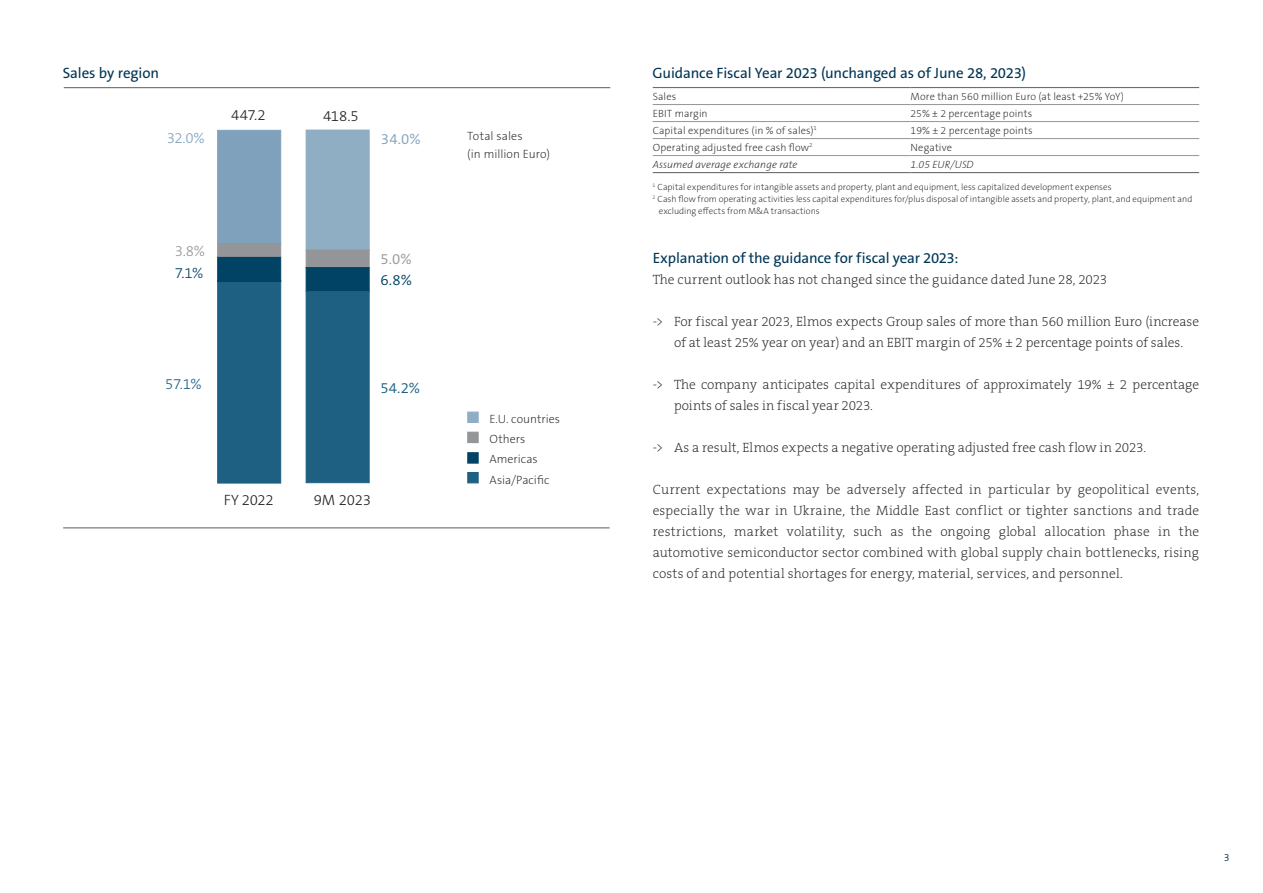
<style>
.page{position:relative;width:1263px;height:893px;background:#fff}
.page>*{position:absolute;margin:0;border:0;box-sizing:border-box;transform-origin:0 0}
.t1{font:15px "The Sans B W5 Plain";letter-spacing:-.01em;color:#003555}
.t2{font:300 15px "The Sans B W3";letter-spacing:-.015em;color:#231f20}
.t3{font:300 15px "The Sans B W4";color:#1d6082}
.t4{font:300 15px "The Sans B W4";color:#80a1bb}
.t5{font:300 15px "The Sans B W3";color:#1d6082}
.t6{font:300 15px "The Sans B W3";color:#80a1bb}
.t7{font:300 15px "The Sans B W4";color:#004364}
.t8{font:300 15px "The Sans B W4";color:#939598}
.t9{font:300 15px "The Sans B W3";color:#004364}
.t10{font:300 15px "The Sans B W3";color:#939598}
.t11{font:200 13.5px/21px "The Serif B W2";letter-spacing:.005em;color:#231f20;text-align:center}
.t12{font:200 12px/20.1px "The Sans B W2";color:#231f20}
.t13{font:200 10.5px "The Sans B W2";letter-spacing:.01em;color:#231f20}
.t14{font:italic 200 10.5px "The Sans B W2";letter-spacing:.005em;color:#231f20}
.t15{font:300 10.5px "The Sans B W4";color:#003555}
.t16{font:200 9px "The Sans B W2";letter-spacing:.005em;color:#231f20}
</style>
<div class="page">
<hr style="left:64px;top:87px;width:546px;height:1px;background:#6c6d70">
<hr style="left:63px;top:527px;width:547px;height:1px;background:#6c6d70">
<div style="left:467px;top:452px;width:12px;height:12px;background:#004364;border:1px solid #004364"></div>
<div style="left:467px;top:412px;width:12px;height:11px;background:#8fadc3;border:1px solid #8fadc3"></div>
<div style="left:467px;top:472px;width:12px;height:11px;background:#1d6082;border:1px solid #1d6082"></div>
<div style="left:467px;top:432px;width:12px;height:11px;background:#939598;border:1px solid #939598"></div>
<div style="left:217px;top:280px;width:64px;height:203px;background:#1d6082;border:1px solid #1d6082"></div>
<div style="left:217px;top:256px;width:64px;height:26px;background:#004364;border:1px solid #004364"></div>
<div style="left:217px;top:130px;width:64px;height:114px;background:#80a1bb;border:1px solid #80a1bb"></div>
<div style="left:217px;top:243px;width:64px;height:14px;background:#939598;border:1px solid #939598"></div>
<hr style="left:653px;top:104px;width:257px;height:1px;background:#939598">
<hr style="left:910px;top:104px;width:289px;height:1px;background:#939598">
<hr style="left:653px;top:121px;width:257px;height:1px;background:#939598">
<hr style="left:910px;top:121px;width:289px;height:1px;background:#939598">
<hr style="left:653px;top:138px;width:257px;height:1px;background:#939598">
<hr style="left:910px;top:138px;width:289px;height:1px;background:#939598">
<hr style="left:653px;top:155px;width:257px;height:1px;background:#939598">
<hr style="left:910px;top:155px;width:289px;height:1px;background:#939598">
<hr style="left:653px;top:87px;width:257px;height:1px;background:#6c6d70">
<hr style="left:910px;top:87px;width:289px;height:1px;background:#6c6d70">
<hr style="left:653px;top:172px;width:257px;height:1px;background:#6c6d70">
<hr style="left:910px;top:172px;width:289px;height:1px;background:#6c6d70">
<div style="left:306px;top:130px;width:63px;height:120px;background:#8fadc3"></div>
<div style="left:306px;top:250px;width:63px;height:18px;background:#939598"></div>
<div style="left:306px;top:267px;width:63px;height:25px;background:#004364"></div>
<div style="left:306px;top:291px;width:63px;height:192px;background:#1d6082"></div>
<p class="t1" style="left:63px;top:64px;width:98px">Sales by region</p>
<p class="t6" style="left:167px;top:129px;width:40px">32.0%</p>
<p class="t2" style="left:231px;top:105px;width:36px">447.2</p>
<p class="t10" style="left:175px;top:242px;width:32px">3.8%</p>
<p class="t9" style="left:175px;top:263px;width:30px">7.1%</p>
<p class="t5" style="left:165px;top:375px;width:38px">57.1%</p>
<p class="t2" style="left:224px;top:490px;width:52px">FY 2022</p>
<p class="t2" style="left:323px;top:106px;width:37px">418.5</p>
<p class="t4" style="left:381px;top:129px;width:41px">34.0%</p>
<p class="t8" style="left:381px;top:249px;width:32px">5.0%</p>
<p class="t7" style="left:381px;top:270px;width:33px">6.8%</p>
<p class="t3" style="left:380px;top:378px;width:41px">54.2%</p>
<p class="t2" style="left:314px;top:490px;width:59px">9M 2023</p>
<p class="t12" style="left:467px;top:127px;width:84px;line-height:18.1px">Total sales<br>(in million Euro)</p>
<p class="t12" style="left:489px;top:409px;width:72px">E.U. countries<br>Others<br>Americas<br>Asia/Pacific</p>
<p class="t1" style="left:652px;top:64px;width:375px">Guidance Fiscal Year 2023 (unchanged as of June 28, 2023)</p>
<p class="t13" style="left:653px;top:90px;width:25px">Sales</p>
<p class="t13" style="left:910px;top:90px;width:215px">More than 560 million Euro (at least +25% YoY)</p>
<p class="t13" style="left:653px;top:107px;width:56px">EBIT margin</p>
<p class="t13" style="left:910px;top:107px;width:123px">25% ± 2 percentage points</p>
<p class="t13" style="left:653px;top:124px;width:166px">Capital expenditures (in % of sales)<sup>1</sup></p>
<p class="t13" style="left:910px;top:124px;width:124px">19% ± 2 percentage points</p>
<p class="t13" style="left:653px;top:141px;width:161px">Operating adjusted free cash flow<sup>2</sup></p>
<p class="t13" style="left:910px;top:141px;width:43px">Negative</p>
<p class="t14" style="left:653px;top:158px;width:146px">Assumed average exchange rate</p>
<p class="t14" style="left:910px;top:158px;width:65px">1.05 EUR/USD</p>
<p class="t16" style="left:652px;top:181px;width:461px"><sup>1</sup> Capital expenditures for intangible assets and property, plant and equipment, less capitalized development expenses</p>
<p class="t16" style="left:652px;top:193px;width:541px"><sup>2</sup> Cash flow from operating activities less capital expenditures for/plus disposal of intangible assets and property, plant, and equipment and</p>
<p class="t16" style="left:659px;top:205px;width:163px">excluding effects from M&amp;A transactions</p>
<p class="t1" style="left:653px;top:248px;width:307px">Explanation of the guidance for fiscal year 2023:</p>
<p class="t11" style="left:653px;top:269px;width:456px">The current outlook has not changed since the guidance dated June 28, 2023</p>
<p class="t11" style="left:653px;top:311px;width:548px">-&gt; For fiscal year 2023, Elmos expects Group sales of more than 560 million Euro (increase of at least 25% year on year) and an EBIT margin of 25% ± 2 percentage points of sales.</p>
<p class="t11" style="left:674px;top:374px;width:527px;text-align:left;text-indent:-21px">-&gt; The company anticipates capital expenditures of approximately 19% ± 2 percentage points of sales in fiscal year 2023.</p>
<p class="t11" style="left:653px;top:437px;width:495px">-&gt; As a result, Elmos expects a negative operating adjusted free cash flow in 2023.</p>
<p class="t11" style="left:653px;top:479px;width:548px;text-align:justify">Current expectations may be adversely affected in particular by geopolitical events, especially the war in Ukraine, the Middle East conflict or tighter sanctions and trade restrictions, market volatility, such as the ongoing global allocation phase in the automotive semiconductor sector combined with global supply chain bottlenecks, rising costs of and potential shortages for energy, material, services, and personnel.</p>
<p class="t15" style="left:1224px;top:851px;width:7px">3</p>
</div>
